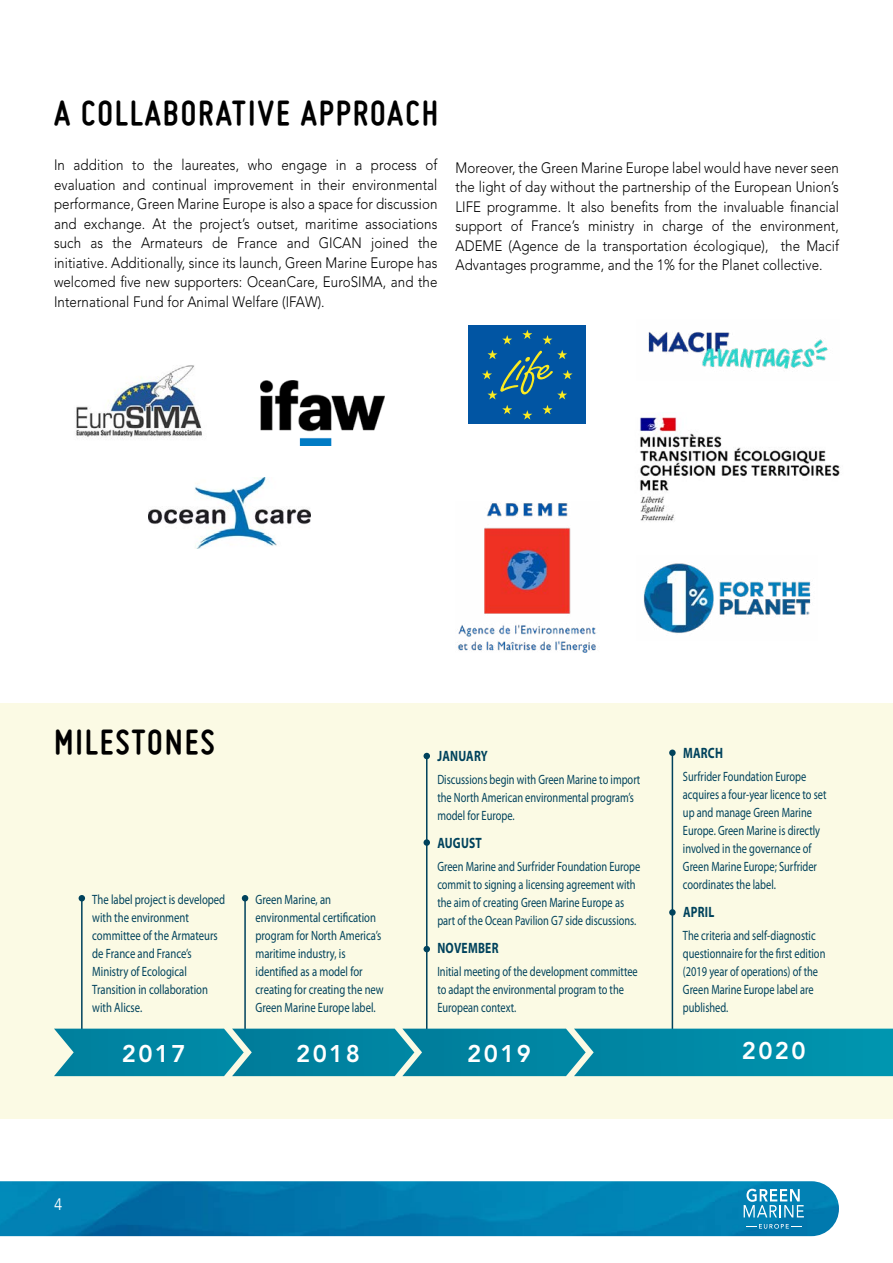
<style>
.page{position:relative;width:893px;height:1263px;background:#fff}
.page>*{position:absolute;margin:0;border:0;box-sizing:border-box;transform-origin:0 0}
.t1{font:700 37.5px "Miso";letter-spacing:.05em;color:#000}
.t2{font:800 24px "Avenir";letter-spacing:.1em;color:#fff}
.t3{font:16.5px "Avenir";color:#fff;scale:.9 1}
.t4{font:300 15px/19.5px "Avenir";letter-spacing:.005em;color:#000;text-align:justify;scale:.89 1}
.t5{font:700 15px "Myriad Pro";letter-spacing:.02em;color:#00425c;scale:.77 1}
.t6{font:13.5px/18px "Myriad Pro";color:#00425c;scale:.77 1}
.t7{font:13.5px/18px "Myriad Pro";color:#00425c;scale:.79 1}
</style>
<div class="page">
<img style="left:0;top:1181px;width:839px;height:55px">
<svg style="left:746px;top:1224px;width:55px;height:5px"></svg>
<svg style="left:744px;top:1189px;width:60px;height:28px"></svg>
<div style="left:0;top:703px;width:893px;height:416px;background:#fbfae4"></div>
<hr style="left:426px;top:756px;width:1px;height:278px;background:#00425c">
<hr style="left:672px;top:753px;width:1px;height:281px;background:#00425c">
<hr style="left:81px;top:900px;width:2px;height:132px;background:#00425c">
<hr style="left:244px;top:898px;width:2px;height:136px;background:#00425c">
<svg style="left:79px;top:895px;width:6px;height:6px"></svg>
<svg style="left:242px;top:895px;width:6px;height:6px"></svg>
<div style="left:469px;top:325px;width:117px;height:99px;background:#0155a3"></div>
<svg style="left:502px;top:335px;width:10px;height:9px"></svg>
<svg style="left:522px;top:330px;width:10px;height:9px"></svg>
<svg style="left:542px;top:335px;width:10px;height:9px"></svg>
<svg style="left:542px;top:405px;width:10px;height:9px"></svg>
<svg style="left:522px;top:410px;width:10px;height:10px"></svg>
<svg style="left:502px;top:405px;width:10px;height:9px"></svg>
<svg style="left:482px;top:350px;width:91px;height:49px"></svg>
<svg style="left:54px;top:1028px;width:839px;height:48px;background:#0d8ca6"></svg>
<div style="left:423px;top:753px;width:7px;height:6px;background:#00425c;border-radius:50%"></div>
<div style="left:669px;top:749px;width:7px;height:7px;background:#00425c;border-radius:50%"></div>
<div style="left:423px;top:839px;width:7px;height:7px;background:#00425c;border-radius:50%"></div>
<div style="left:669px;top:909px;width:7px;height:7px;background:#00425c;border-radius:50%"></div>
<div style="left:423px;top:946px;width:7px;height:6px;background:#00425c;border-radius:50%"></div>
<img style="left:643px;top:563px;width:168px;height:70px">
<img style="left:457px;top:503px;width:139px;height:149px">
<img style="left:648px;top:332px;width:180px;height:37px">
<img style="left:640px;top:416px;width:200px;height:105px">
<img style="left:75px;top:365px;width:127px;height:74px">
<img style="left:261px;top:381px;width:123px;height:64px">
<img style="left:149px;top:478px;width:161px;height:71px">
<h1 class="t1" style="left:54px;top:92px;width:386px">A COLLABORATIVE APPROACH</h1>
<p class="t4" style="left:54px;top:155px;width:432px">In addition to the laureates, who engage in a process of evaluation and continual improvement in their environmental performance, Green Marine Europe is also a space for discussion and exchange. At the project’s outset, maritime associations such as the Armateurs de France and GICAN joined the initiative. Additionally, since its launch, Green Marine Europe has welcomed five new supporters: OceanCare, EuroSIMA, and the International Fund for Animal Welfare (IFAW).</p>
<p class="t4" style="left:455px;top:158px;width:432px">Moreover, the Green Marine Europe label would have never seen the light of day without the partnership of the European Union’s LIFE programme. It also benefits from the invaluable financial support of France’s ministry in charge of the environment, ADEME (Agence de la transportation écologique), the Macif Advantages programme, and the 1% for the Planet collective.</p>
<h1 class="t1" style="left:54px;top:721px;width:162px">MILESTONES</h1>
<p class="t7" style="left:92px;top:890px;width:170px">The label project is developed with the environment committee of the Armateurs de France and France’s<br>Ministry of Ecological<br>Transition in collaboration with Alicse.</p>
<p class="t7" style="left:255px;top:890px;width:164px">Green Marine, an environmental certification program for North America’s maritime industry, is identified as a model for creating for creating the new<br>Green Marine Europe label.</p>
<p class="t5" style="left:437px;top:748px;width:67px">JANUARY</p>
<p class="t6" style="left:437px;top:770px;width:265px">Discussions begin with Green Marine to import the North American environmental program’s model for Europe.</p>
<p class="t5" style="left:437px;top:835px;width:59px">AUGUST</p>
<p class="t6" style="left:437px;top:857px;width:265px">Green Marine and Surfrider Foundation Europe commit to signing a licensing agreement with the aim of creating Green Marine Europe as part of the Ocean Pavilion G7 side discussions.</p>
<p class="t5" style="left:437px;top:940px;width:81px">NOVEMBER</p>
<p class="t6" style="left:437px;top:962px;width:262px">Initial meeting of the development committee to adapt the environmental program to the<br>European context.</p>
<h2 class="t2" style="left:122px;top:1039px;width:66px">2017</h2>
<h2 class="t2" style="left:296px;top:1039px;width:66px">2018</h2>
<h2 class="t2" style="left:467px;top:1039px;width:66px">2019</h2>
<p class="t5" style="left:683px;top:745px;width:53px">MARCH</p>
<p class="t6" style="left:683px;top:767px;width:188px">Surfrider Foundation Europe acquires a four-year licence to set up and manage Green Marine<br>Europe. Green Marine is directly involved in the governance of<br>Green Marine Europe; Surfrider coordinates the label.</p>
<p class="t5" style="left:683px;top:904px;width:42px">APRIL</p>
<p class="t6" style="left:683px;top:926px;width:187px">The criteria and self-diagnostic questionnaire for the first edition (2019 year of operations) of the<br>Green Marine Europe label are published.</p>
<h2 class="t2" style="left:742px;top:1037px;width:66px">2020</h2>
<p class="t3" style="left:54px;top:1194px;width:11px">4</p>
</div>
